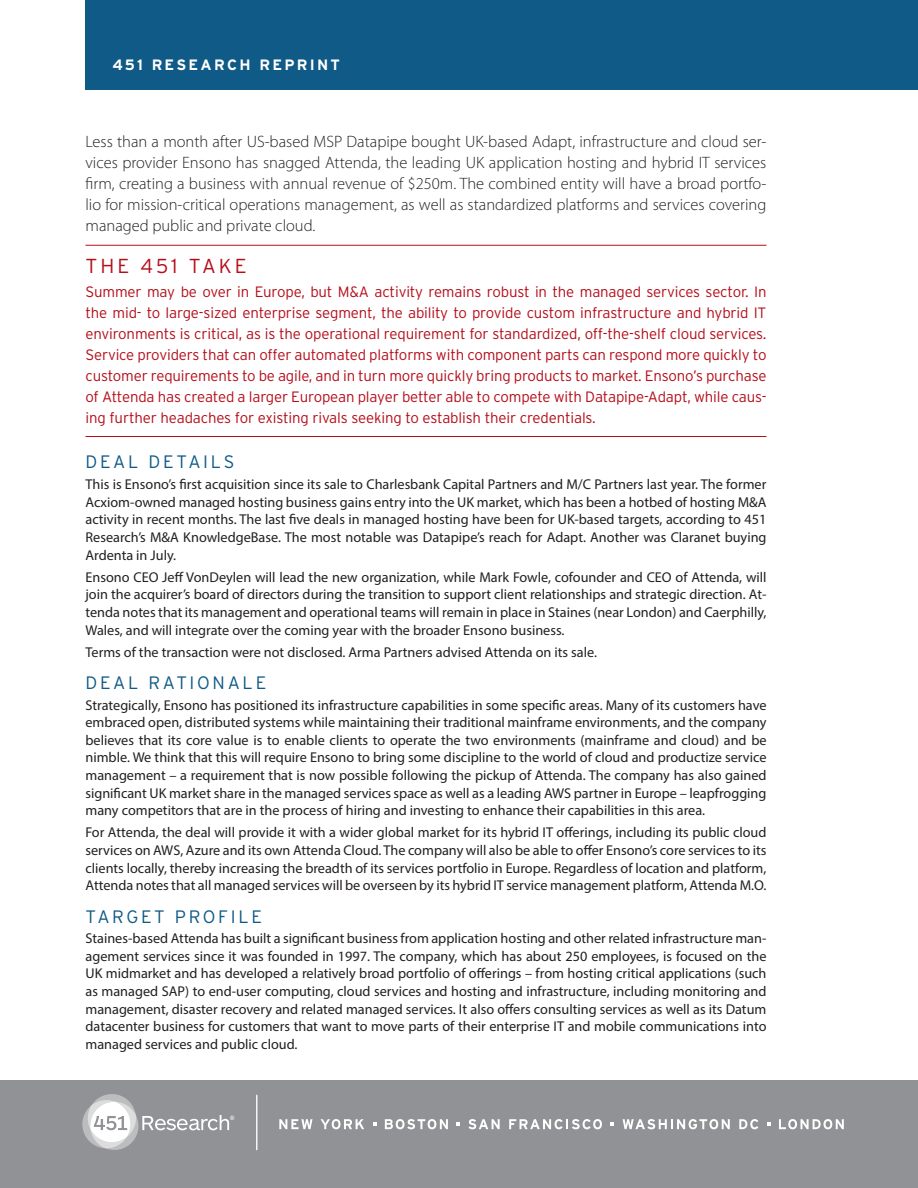
<style>
.page{position:relative;width:918px;height:1188px;background:#fff}
.page>*{position:absolute;margin:0;border:0;box-sizing:border-box;transform-origin:0 0}
._451_Take_Header{font:300 20.25px "Interstate";letter-spacing:.15em;color:#b50e1a}
.Hed_30_Shorter{font:300 18px "Interstate";letter-spacing:.15em;color:#0f5a86}
.Intro_Body{font:300 16.5px/21px "Myriad Pro";color:#231f20;text-align:justify}
._451_Take_Body{font:300 15px/21px "Interstate";letter-spacing:-.01em;color:#b50e1a;text-align:justify}
.Header{font:700 15px "Interstate";letter-spacing:.15em;color:#fff}
.Myriad_Body{font:14.25px/17.7px "Myriad Pro";color:#231f20;text-align:justify}
</style>
<div class="page">
<hr style="left:86px;top:245px;width:680px;height:1px;background:#b50e1a">
<hr style="left:86px;top:436px;width:680px;height:1px;background:#b50e1a">
<div style="left:0;top:1080px;width:918px;height:108px;background:#919295"></div>
<hr style="left:256px;top:1095px;width:1px;height:55px;background:#fff">
<svg style="left:82px;top:1094px;width:152px;height:56px"></svg>
<svg style="left:279px;top:1119px;width:34px;height:10px"></svg>
<svg style="left:321px;top:1119px;width:43px;height:10px"></svg>
<svg style="left:385px;top:1119px;width:63px;height:10px"></svg>
<svg style="left:468px;top:1119px;width:32px;height:10px"></svg>
<svg style="left:509px;top:1119px;width:93px;height:10px"></svg>
<svg style="left:623px;top:1119px;width:107px;height:10px"></svg>
<svg style="left:739px;top:1119px;width:19px;height:10px"></svg>
<svg style="left:779px;top:1119px;width:65px;height:10px"></svg>
<svg style="left:373px;top:1122px;width:3px;height:4px"></svg>
<svg style="left:456px;top:1122px;width:4px;height:4px"></svg>
<svg style="left:611px;top:1122px;width:3px;height:4px"></svg>
<svg style="left:767px;top:1122px;width:3px;height:4px"></svg>
<div style="left:86px;top:0;width:832px;height:90px;background:#0f5a86"></div>
<p class="Header" style="left:112px;top:55px;width:229px">451 RESEARCH REPRINT</p>
<p class="Intro_Body" style="left:86px;top:131px;width:683px">Less than a month after US-based MSP Datapipe bought UK-based Adapt, infrastructure and cloud ser&shy;vices provider Ensono has snagged Attenda, the leading UK application hosting and hybrid IT services firm, creating a business with annual revenue of $250m. The combined entity will have a broad portfo&shy;lio for mission-critical operations management, as well as standardized platforms and services covering managed public and private cloud.</p>
<p class="_451_Take_Header" style="left:86px;top:253px;width:163px">THE 451 TAKE</p>
<p class="_451_Take_Body" style="left:86px;top:281px;width:683px">Summer may be over in Europe, but M&amp;A activity remains robust in the managed services sector. In the mid- to large-sized enterprise segment, the ability to provide custom infrastructure and hybrid IT environments is critical, as is the operational requirement for standardized, off-the-shelf cloud services.<br>Service providers that can offer automated platforms with component parts can respond more quickly to customer requirements to be agile, and in turn more quickly bring products to market. Ensono’s purchase of Attenda has created a larger European player better able to compete with Datapipe-Adapt, while caus&shy;ing further headaches for existing rivals seeking to establish their credentials.</p>
<p class="Hed_30_Shorter" style="left:86px;top:451px;width:151px">DEAL DETAILS</p>
<p class="Myriad_Body" style="left:86px;top:475px;width:683px">This is Ensono’s first acquisition since its sale to Charlesbank Capital Partners and M/C Partners last year. The former Acxiom-owned managed hosting business gains entry into the UK market, which has been a hotbed of hosting M&amp;A activity in recent months. The last five deals in managed hosting have been for UK-based targets, according to 451<br>Research’s M&amp;A KnowledgeBase. The most notable was Datapipe’s reach for Adapt. Another was Claranet buying Ardenta in July.</p>
<p class="Myriad_Body" style="left:86px;top:568px;width:683px">Ensono CEO Jeff VonDeylen will lead the new organization, while Mark Fowle, cofounder and CEO of Attenda, will join the acquirer’s board of directors during the transition to support client relationships and strategic direction. At&shy;tenda notes that its management and operational teams will remain in place in Staines (near London) and Caerphilly, Wales, and will integrate over the coming year with the broader Ensono business.</p>
<p class="Myriad_Body" style="left:86px;top:643px;width:513px">Terms of the transaction were not disclosed. Arma Partners advised Attenda on its sale.</p>
<p class="Hed_30_Shorter" style="left:86px;top:672px;width:182px">DEAL RATIONALE</p>
<p class="Myriad_Body" style="left:86px;top:696px;width:683px">Strategically, Ensono has positioned its infrastructure capabilities in some specific areas. Many of its customers have embraced open, distributed systems while maintaining their traditional mainframe environments, and the company believes that its core value is to enable clients to operate the two environments (mainframe and cloud) and be nimble. We think that this will require Ensono to bring some discipline to the world of cloud and productize service management – a requirement that is now possible following the pickup of Attenda. The company has also gained significant UK market share in the managed services space as well as a leading AWS partner in Europe – leapfrogging many competitors that are in the process of hiring and investing to enhance their capabilities in this area.</p>
<p class="Myriad_Body" style="left:86px;top:824px;width:682px">For Attenda, the deal will provide it with a wider global market for its hybrid IT offerings, including its public cloud services on AWS, Azure and its own Attenda Cloud. The company will also be able to offer Ensono’s core services to its clients locally, thereby increasing the breadth of its services portfolio in Europe. Regardless of location and platform, Attenda notes that all managed services will be overseen by its hybrid IT service management platform, Attenda M.O.</p>
<p class="Hed_30_Shorter" style="left:86px;top:905px;width:178px">TARGET PROFILE</p>
<p class="Myriad_Body" style="left:86px;top:929px;width:683px">Staines-based Attenda has built a significant business from application hosting and other related infrastructure man&shy;agement services since it was founded in 1997. The company, which has about 250 employees, is focused on the UK midmarket and has developed a relatively broad portfolio of offerings – from hosting critical applications (such as managed SAP) to end-user computing, cloud services and hosting and infrastructure, including monitoring and management, disaster recovery and related managed services. It also offers consulting services as well as its Datum datacenter business for customers that want to move parts of their enterprise IT and mobile communications into managed services and public cloud.</p>
</div>
